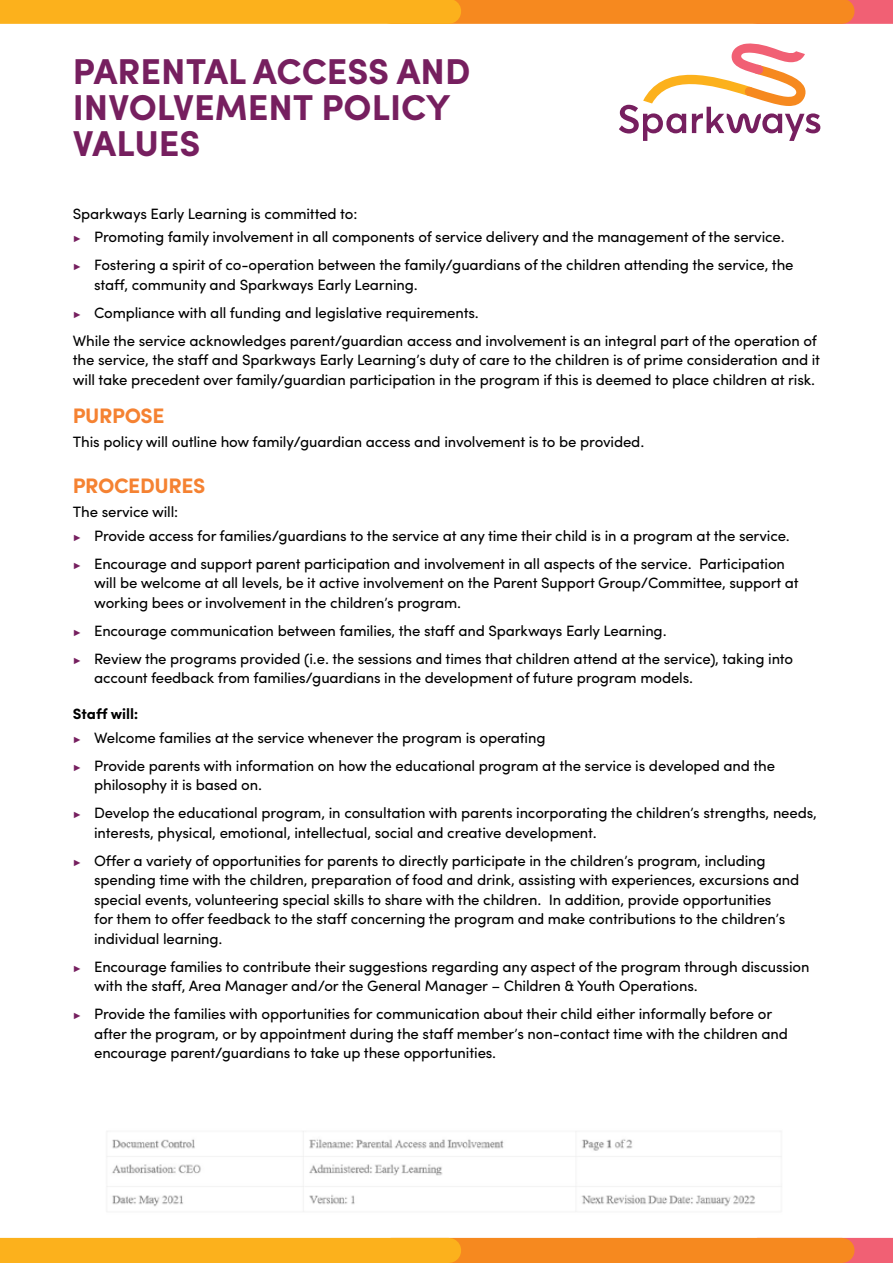
<style>
.page{position:relative;width:893px;height:1263px;background:#fff}
.page>*{position:absolute;margin:0;border:0;box-sizing:border-box;transform-origin:0 0}
.t1{font:700 36px/36px "Sofia Pro";color:#761f5f}
.t2{font:700 21px "Sofia Pro";letter-spacing:-.02em;color:#f58232}
.t3{font:15px/19.5px "Sofia Pro";letter-spacing:-.01em;color:#000}
.s1{font-family:"Arial";font-size:9px;color:#761f5f}
.s2{font-weight:700}
</style>
<div class="page">
<svg style="left:842px;top:0;width:51px;height:24px"></svg>
<svg style="left:842px;top:1238px;width:51px;height:25px"></svg>
<div style="left:391px;top:0;width:451px;height:24px;background:#f6891f"></div>
<div style="left:391px;top:1238px;width:451px;height:25px;background:#f6891f"></div>
<div style="left:0;top:0;width:449px;height:24px;background:#fcb11c"></div>
<div style="left:0;top:1238px;width:449px;height:25px;background:#fcb11c"></div>
<svg style="left:619px;top:43px;width:201px;height:98px"></svg>
<img style="left:106px;top:1131px;width:676px;height:81px">
<h1 class="t1" style="left:73px;top:51px;width:399px">PARENTAL ACCESS AND<br>INVOLVEMENT POLICY<br>VALUES</h1>
<p class="t3" style="left:73px;top:200px;width:713px;line-height:23.7px">Sparkways Early Learning is committed to:<br><span class="s1">►</span> Promoting family involvement in all components of service delivery and the management of the service.</p>
<p class="t3" style="left:94px;top:254px;width:701px;text-indent:-21px"><span class="s1">►</span> Fostering a spirit of co-operation between the family/guardians of the children attending the service, the staff, community and Sparkways Early Learning.</p>
<p class="t3" style="left:73px;top:298px;width:746px;line-height:28px"><span class="s1">►</span> Compliance with all funding and legislative requirements.<br>While the service acknowledges parent/guardian access and involvement is an integral part of the operation of</p>
<p class="t3" style="left:73px;top:349px;width:749px">the service, the staff and Sparkways Early Learning’s duty of care to the children is of prime consideration and it will take precedent over family/guardian participation in the program if this is deemed to place children at risk.</p>
<h2 class="t2" style="left:73px;top:400px;width:93px">PURPOSE</h2>
<p class="t3" style="left:73px;top:431px;width:573px">This policy will outline how family/guardian access and involvement is to be provided.</p>
<h2 class="t2" style="left:73px;top:470px;width:134px">PROCEDURES</h2>
<p class="t3" style="left:73px;top:499px;width:718px;line-height:23.7px">The service will:<br><span class="s1">►</span> Provide access for families/guardians to the service at any time their child is in a program at the service.</p>
<p class="t3" style="left:94px;top:553px;width:706px;text-indent:-21px"><span class="s1">►</span> Encourage and support parent participation and involvement in all aspects of the service. Participation will be welcome at all levels, be it active involvement on the Parent Support Group/Committee, support at working bees or involvement in the children’s program.</p>
<p class="t3" style="left:73px;top:616px;width:722px;line-height:28px"><span class="s1">►</span> Encourage communication between families, the staff and Sparkways Early Learning.<br><span class="s1">►</span> Review the programs provided (i.e. the sessions and times that children attend at the service), taking into</p>
<p class="t3" style="left:94px;top:667px;width:600px">account feedback from families/guardians in the development of future program models.</p>
<p class="t3" style="left:73px;top:701px;width:474px;line-height:23.7px"><span class="s2">Staff will:<br></span><span class="s1">►</span> Welcome families at the service whenever the program is operating</p>
<p class="t3" style="left:94px;top:755px;width:682px;text-indent:-21px"><span class="s1">►</span> Provide parents with information on how the educational program at the service is developed and the philosophy it is based on.</p>
<p class="t3" style="left:94px;top:802px;width:724px;text-indent:-21px"><span class="s1">►</span> Develop the educational program, in consultation with parents incorporating the children’s strengths, needs, interests, physical, emotional, intellectual, social and creative development.</p>
<p class="t3" style="left:94px;top:850px;width:707px;text-indent:-21px"><span class="s1">►</span> Offer a variety of opportunities for parents to directly participate in the children’s program, including spending time with the children, preparation of food and drink, assisting with experiences, excursions and special events, volunteering special skills to share with the children. In addition, provide opportunities<br>for them to offer feedback to the staff concerning the program and make contributions to the children’s individual learning.</p>
<p class="t3" style="left:94px;top:956px;width:717px;text-indent:-21px"><span class="s1">►</span> Encourage families to contribute their suggestions regarding any aspect of the program through discussion with the staff, Area Manager and/or the General Manager – Children &amp; Youth Operations.</p>
<p class="t3" style="left:94px;top:1003px;width:695px;text-indent:-21px"><span class="s1">►</span> Provide the families with opportunities for communication about their child either informally before or after the program, or by appointment during the staff member’s non-contact time with the children and encourage parent/guardians to take up these opportunities.</p>
</div>
